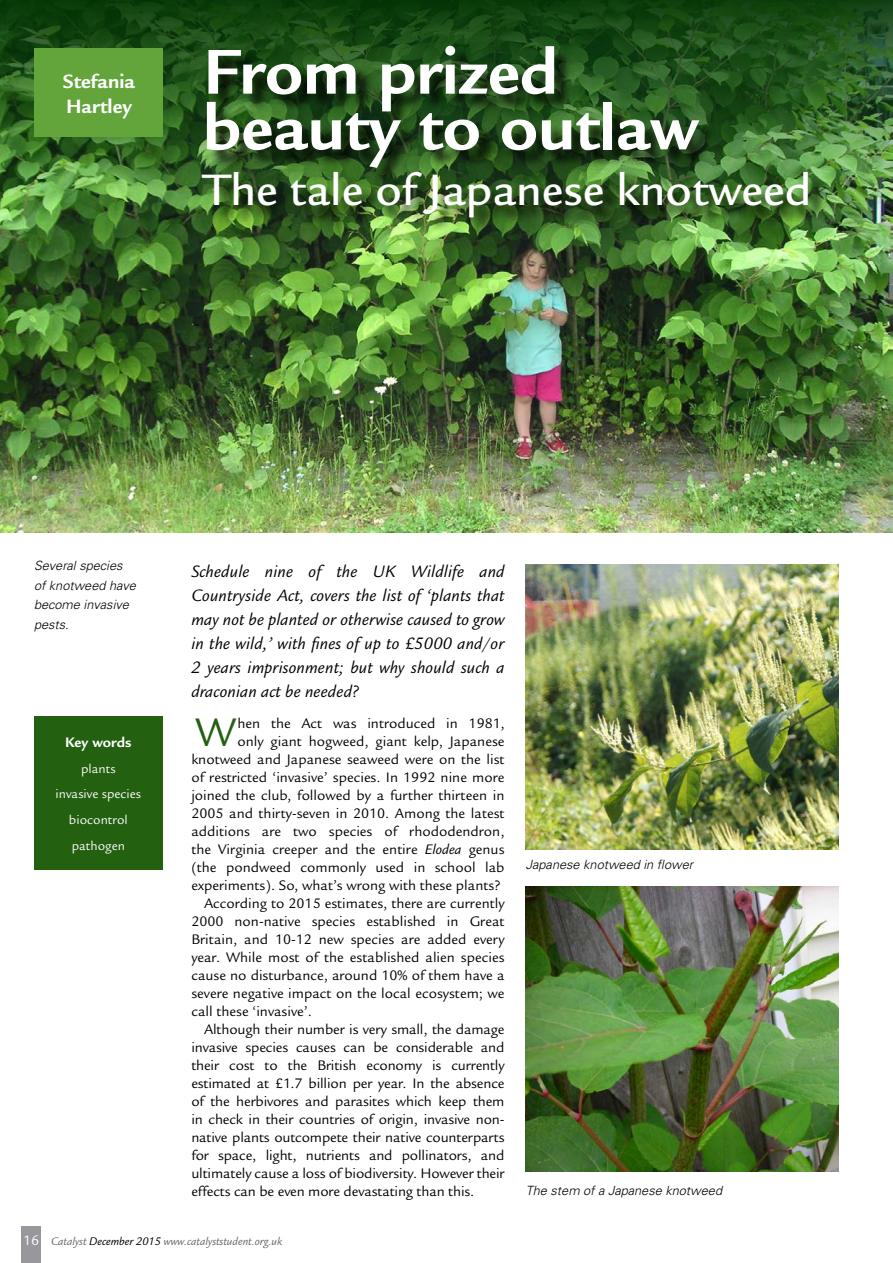
<style>
.page{position:relative;width:893px;height:1263px;background:#fff}
.page>*{position:absolute;margin:0;border:0;box-sizing:border-box;transform-origin:0 0}
.t1{font:700 68.85px/55.7px "Legacy Sans";color:#fff}
.t2{font:500 47.85px "Legacy Sans";color:#fff}
.t3{font:43.35px "Legacy Sans";color:#236010}
.t4{font:700 21px/25.5px "Legacy Sans";color:#fff}
.t5{font:italic 18px/24px "Legacy Sans";letter-spacing:.01em;color:#000;text-align:justify}
.t6{font:15px "Legacy Sans";color:#000}
.t7{font:700 15px "Legacy Sans";color:#fff}
.t8{font:13.5px/26px "Legacy Sans";color:#fff;text-align:center}
.t9{font:italic 300 12.75px/19.5px "Univers";color:#000}
.t10{font:italic 12px "Legacy Sans";color:#68676c}
.s1{font-style:italic}
.s2{font-style:normal;font-size:15px;color:#fff}
.s3{color:#000}
</style>
<div class="page">
<div style="left:21px;top:1226px;width:20px;height:37px;background:#98989c"></div>
<img style="left:0;top:0;width:893px;height:532px">
<div style="left:34px;top:49px;width:129px;height:88px;background:#63a53b"></div>
<div style="left:34px;top:717px;width:128px;height:153px;background:#236010"></div>
<div style="left:204px;top:48px;width:622px;height:188px;background:#000;opacity:.75"></div>
<img style="left:526px;top:565px;width:313px;height:284px">
<img style="left:526px;top:887px;width:313px;height:285px">
<h3 class="t4" style="left:63px;top:68px;width:74px">Stefania<br>Hartley</h3>
<h1 class="t1" style="left:203px;top:45px;width:497px">From prized beauty to outlaw</h1>
<h2 class="t2" style="left:203px;top:163px;width:610px">The tale of Japanese knotweed</h2>
<p class="t9" style="left:34px;top:555px;width:104px">Several species of knotweed have become invasive pests.</p>
<p class="t7" style="left:65px;top:733px;width:68px">Key words</p>
<p class="t8" style="left:56px;top:755px;width:87px">plants<br>invasive species biocontrol pathogen</p>
<p class="t5" style="left:191px;top:560px;width:315px">Schedule nine of the UK Wildlife and Countryside Act, covers the list of ‘plants that may not be planted or otherwise caused to grow in the wild,’ with fines of up to £5000 and/or 2 years imprisonment; but why should such a draconian act be needed?</p>
<h3 class="t3" style="left:196px;top:708px;width:42px">W</h3>
<p class="t6" style="left:238px;top:715px;width:268px">hen the Act was introduced in 1981,</p>
<p class="t6" style="left:238px;top:733px;width:268px">only giant hogweed, giant kelp, Japanese</p>
<p class="t6" style="left:191px;top:751px;width:315px">knotweed and Japanese seaweed were on the list</p>
<p class="t6" style="left:191px;top:769px;width:315px">of restricted ‘invasive’ species. In 1992 nine more</p>
<p class="t6" style="left:191px;top:787px;width:315px">joined the club, followed by a further thirteen in</p>
<p class="t6" style="left:191px;top:805px;width:315px">2005 and thirty-seven in 2010. Among the latest</p>
<p class="t6" style="left:191px;top:823px;width:315px">additions are two species of rhododendron,</p>
<p class="t6" style="left:191px;top:841px;width:315px">the Virginia creeper and the entire <span class="s1">Elodea</span> genus</p>
<p class="t6" style="left:191px;top:859px;width:315px">(the pondweed commonly used in school lab</p>
<p class="t6" style="left:191px;top:877px;width:311px">experiments). So, what’s wrong with these plants?</p>
<p class="t6" style="left:204px;top:895px;width:302px">According to 2015 estimates, there are currently</p>
<p class="t6" style="left:191px;top:913px;width:315px">2000 non-native species established in Great</p>
<p class="t6" style="left:191px;top:931px;width:315px">Britain, and 10-12 new species are added every</p>
<p class="t6" style="left:191px;top:949px;width:315px">year. While most of the established alien species</p>
<p class="t6" style="left:191px;top:967px;width:315px">cause no disturbance, around 10% of them have a</p>
<p class="t6" style="left:191px;top:985px;width:315px">severe negative impact on the local ecosystem; we</p>
<p class="t6" style="left:191px;top:1003px;width:122px">call these ‘invasive’.</p>
<p class="t6" style="left:204px;top:1021px;width:302px">Although their number is very small, the damage</p>
<p class="t6" style="left:191px;top:1039px;width:315px">invasive species causes can be considerable and</p>
<p class="t6" style="left:191px;top:1057px;width:315px">their cost to the British economy is currently</p>
<p class="t6" style="left:191px;top:1075px;width:315px">estimated at £1.7 billion per year. In the absence</p>
<p class="t6" style="left:191px;top:1093px;width:315px">of the herbivores and parasites which keep them</p>
<p class="t6" style="left:191px;top:1111px;width:315px">in check in their countries of origin, invasive non-</p>
<p class="t6" style="left:191px;top:1129px;width:315px">native plants outcompete their native counterparts</p>
<p class="t6" style="left:191px;top:1147px;width:315px">for space, light, nutrients and pollinators, and</p>
<p class="t6" style="left:191px;top:1165px;width:315px">ultimately cause a loss of biodiversity. However their</p>
<p class="t6" style="left:191px;top:1183px;width:284px">effects can be even more devastating than this.</p>
<p class="t9" style="left:526px;top:855px;width:169px">Japanese knotweed in flower</p>
<p class="t9" style="left:526px;top:1180px;width:198px">The stem of a Japanese knotweed</p>
<p class="t10" style="left:23px;top:1235px;width:261px"><span class="s2">16</span> Catalyst <span class="s3">December 2015</span> www.catalyststudent.org.uk</p>
</div>
